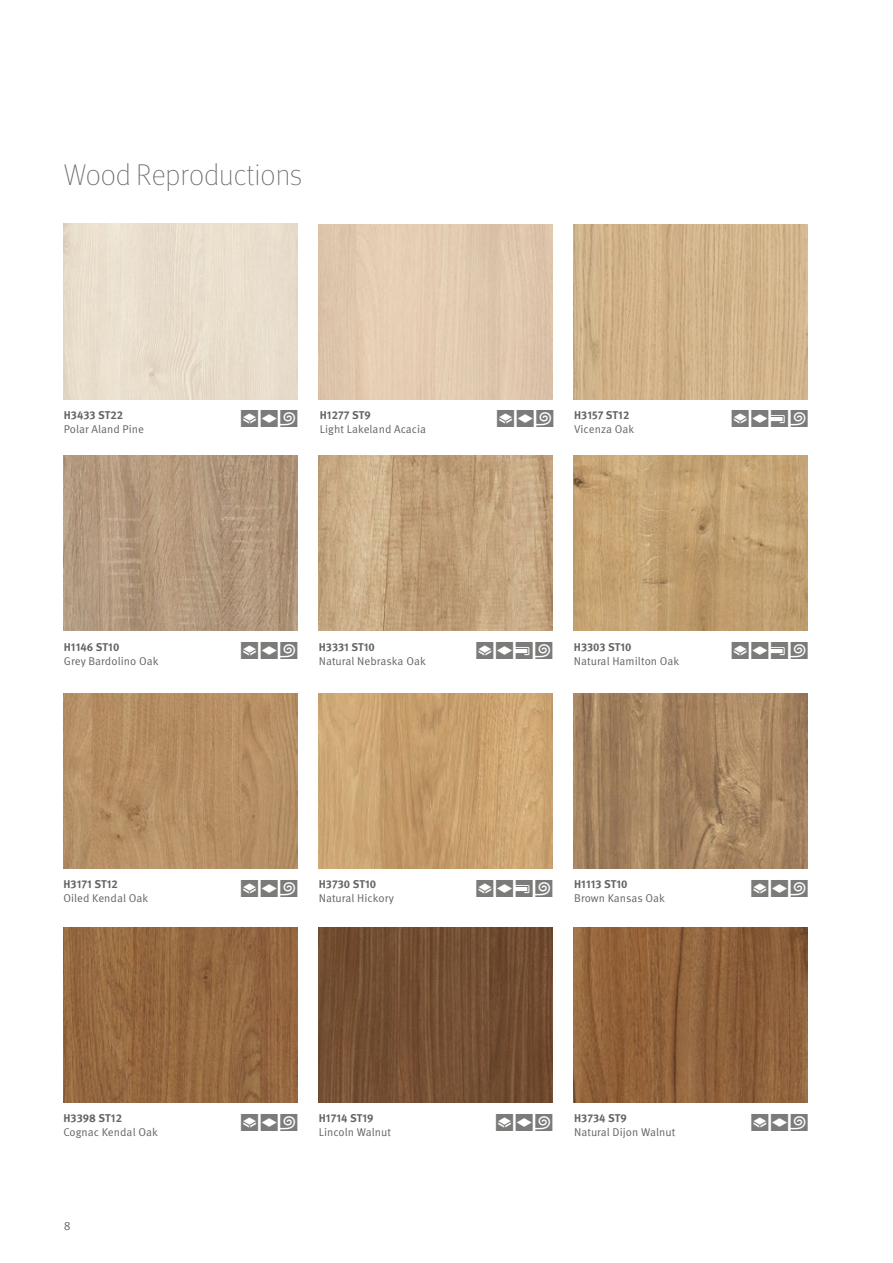
<style>
.page{position:relative;width:893px;height:1263px;background:#fff}
.page>*{position:absolute;margin:0;border:0;box-sizing:border-box;transform-origin:0 0}
.t1{font:100 30px "Meta Pro";color:#636362}
.t2{font:21.3px "Icons EDP";letter-spacing:.125em;color:#7b7b7a}
.t3{font:12px "Meta Pro Norm";color:#636362}
.t4{font:11.25px "Meta Pro Norm";letter-spacing:.005em;color:#636362}
.t5{font:700 11.25px "Meta Pro";letter-spacing:.005em;color:#636362}
.s1{font-family:"Icons EDP";font-weight:400;font-size:21.3px;color:#7b7b7a}
</style>
<div class="page">
<img style="left:574px;top:224px;width:234px;height:176px">
<img style="left:319px;top:224px;width:234px;height:176px">
<div style="left:63px;top:224px;width:234px;height:175px;background:#e9decc"></div>
<img style="left:574px;top:455px;width:234px;height:176px">
<img style="left:64px;top:455px;width:234px;height:176px">
<img style="left:319px;top:455px;width:234px;height:176px">
<img style="left:319px;top:693px;width:234px;height:175px">
<img style="left:319px;top:927px;width:234px;height:175px">
<img style="left:64px;top:693px;width:234px;height:175px">
<img style="left:64px;top:927px;width:234px;height:175px">
<img style="left:574px;top:693px;width:234px;height:175px">
<img style="left:574px;top:927px;width:234px;height:175px">
<h1 class="t1" style="left:64px;top:154px;width:240px">Wood Reproductions</h1>
<p class="t5" style="left:64px;top:408px;width:61px">H3433 ST22</p>
<p class="t4" style="left:64px;top:420px;width:82px">Polar Aland Pine</p>
<p class="t5" style="left:241px;top:408px;width:131px"><span class="s1">CEF</span> H1277 ST9</p>
<p class="t4" style="left:320px;top:420px;width:108px">Light Lakeland Acacia</p>
<h2 class="t2" style="left:497px;top:407px;width:58px">CEF</h2>
<p class="t5" style="left:574px;top:408px;width:57px">H3157 ST12</p>
<p class="t4" style="left:574px;top:420px;width:62px">Vicenza Oak</p>
<h2 class="t2" style="left:732px;top:407px;width:78px">CEIF</h2>
<p class="t5" style="left:64px;top:639px;width:57px">H1146 ST10</p>
<p class="t4" style="left:64px;top:652px;width:96px">Grey Bardolino Oak</p>
<p class="t5" style="left:241px;top:639px;width:135px"><span class="s1">CEF</span> H3331 ST10</p>
<p class="t4" style="left:319px;top:652px;width:109px">Natural Nebraska Oak</p>
<h2 class="t2" style="left:477px;top:639px;width:78px">CEIF</h2>
<p class="t5" style="left:574px;top:639px;width:59px">H3303 ST10</p>
<p class="t4" style="left:574px;top:652px;width:107px">Natural Hamilton Oak</p>
<h2 class="t2" style="left:732px;top:639px;width:78px">CEIF</h2>
<p class="t5" style="left:63px;top:877px;width:56px">H3171 ST12</p>
<p class="t4" style="left:63px;top:890px;width:86px">Oiled Kendal Oak</p>
<p class="t5" style="left:63px;top:1111px;width:60px">H3398 ST12</p>
<p class="t4" style="left:63px;top:1124px;width:96px">Cognac Kendal Oak</p>
<p class="t3" style="left:64px;top:1216px;width:8px">8</p>
<h2 class="t2" style="left:241px;top:877px;width:58px">CEF</h2>
<p class="t5" style="left:319px;top:877px;width:59px">H3730 ST10</p>
<p class="t4" style="left:319px;top:890px;width:77px">Natural Hickory</p>
<h2 class="t2" style="left:477px;top:877px;width:78px">CEIF</h2>
<p class="t5" style="left:574px;top:877px;width:55px">H1113 ST10</p>
<p class="t4" style="left:574px;top:890px;width:92px">Brown Kansas Oak</p>
<h2 class="t2" style="left:752px;top:877px;width:58px">CEF</h2>
<h2 class="t2" style="left:241px;top:1111px;width:58px">CEF</h2>
<p class="t5" style="left:319px;top:1111px;width:56px">H1714 ST19</p>
<p class="t4" style="left:319px;top:1124px;width:74px">Lincoln Walnut</p>
<h2 class="t2" style="left:496px;top:1111px;width:58px">CEF</h2>
<p class="t5" style="left:574px;top:1111px;width:54px">H3734 ST9</p>
<p class="t4" style="left:574px;top:1124px;width:103px">Natural Dijon Walnut</p>
<h2 class="t2" style="left:752px;top:1111px;width:58px">CEF</h2>
</div>
